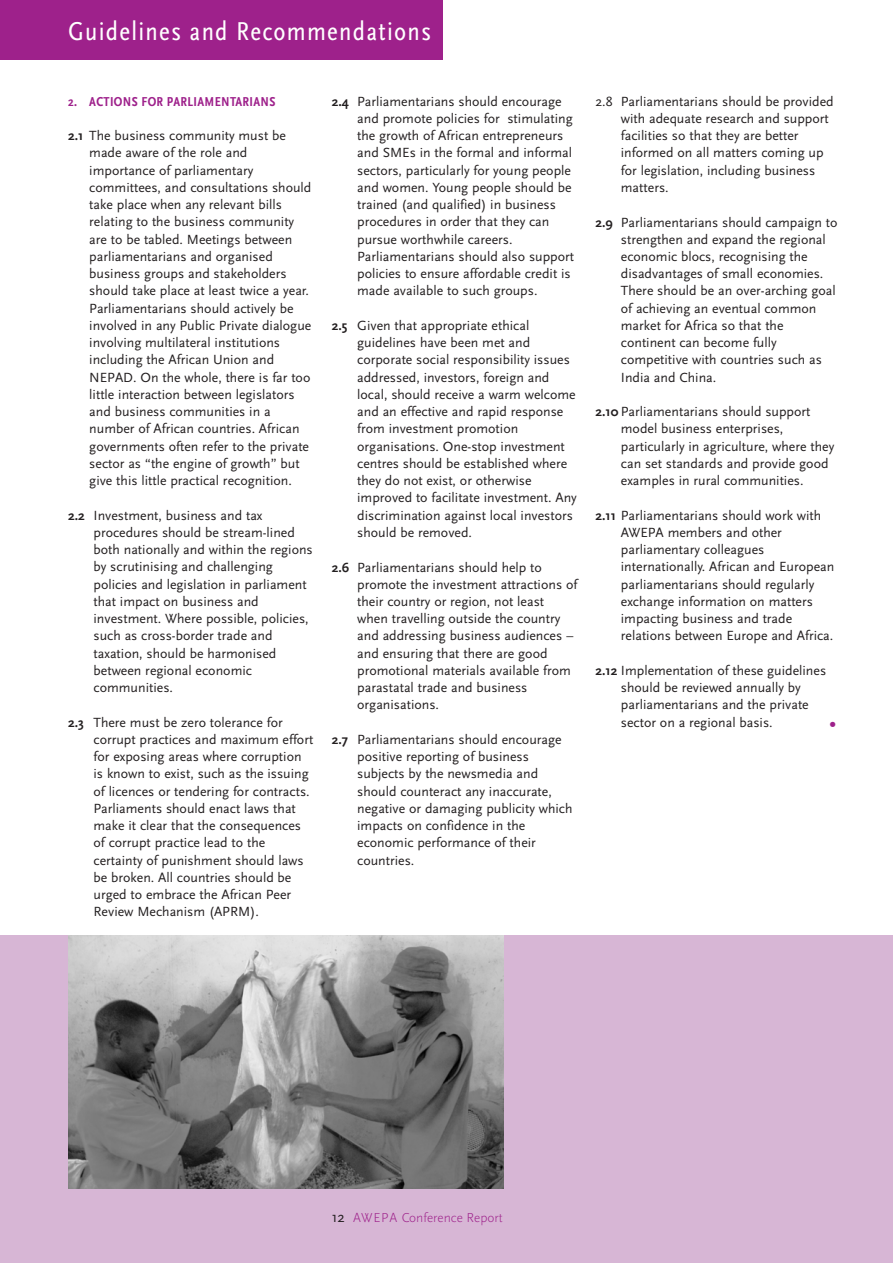
<style>
.page{position:relative;width:893px;height:1263px;background:#fff}
.page>*{position:absolute;margin:0;border:0;box-sizing:border-box;transform-origin:0 0}
.t1{font:27px "Scala Sans Regular Con";letter-spacing:.05em;color:#fff}
.t2{font:24px "Helvetica";color:#9e218b}
.t3{font:13.8px/17.2px "Scala Sans";color:#231f20}
.t4{font:13.5px "Scala Sans Bold Con";letter-spacing:.025em;color:#9e218b}
.t5{font:300 13.5px "Scala Sans";color:#9e218b}
.s1{font-weight:700;font-size:13.5px}
.s2{font-weight:400;font-size:15px;color:#231f20}
</style>
<div class="page">
<div style="left:0;top:935px;width:893px;height:328px;background:#d7b6d5"></div>
<div style="left:0;top:0;width:442px;height:60px;background:#9e218b"></div>
<img style="left:68px;top:935px;width:436px;height:253px">
<h1 class="t1" style="left:68px;top:21px;width:364px">Guidelines and Recommendations</h1>
<p class="t4" style="left:68px;top:96px;width:209px">2. ACTIONS FOR PARLIAMENTARIANS</p>
<p class="t3" style="left:89px;top:128px;width:224px;text-indent:-21px"><span class="s1">2.1</span> The business community must be made aware of the role and importance of parliamentary committees, and consultations should take place when any relevant bills relating to the business community are to be tabled. Meetings between parliamentarians and organised business groups and stakeholders should take place at least twice a year.<br>Parliamentarians should actively be involved in any Public Private dialogue involving multilateral institutions including the African Union and NEPAD. On the whole, there is far too little interaction between legislators and business communities in a number of African countries. African governments often refer to the private sector as “the engine of growth” but give this little practical recognition.</p>
<p class="t3" style="left:94px;top:507px;width:221px;text-indent:-26px"><span class="s1">2.2</span> Investment, business and tax procedures should be stream-lined both nationally and within the regions by scrutinising and challenging policies and legislation in parliament that impact on business and investment. Where possible, policies, such as cross-border trade and taxation, should be harmonised between regional economic communities.</p>
<p class="t3" style="left:94px;top:714px;width:221px;text-indent:-26px"><span class="s1">2.3</span> There must be zero tolerance for corrupt practices and maximum effort for exposing areas where corruption is known to exist, such as the issuing of licences or tendering for contracts.<br>Parliaments should enact laws that make it clear that the consequences of corrupt practice lead to the certainty of punishment should laws be broken. All countries should be urged to embrace the African Peer Review Mechanism (APRM).</p>
<p class="t3" style="left:357px;top:93px;width:218px;text-indent:-26px"><span class="s1">2.4</span> Parliamentarians should encourage and promote policies for stimulating the growth of African entrepreneurs and SMEs in the formal and informal sectors, particularly for young people and women. Young people should be trained (and qualified) in business procedures in order that they can pursue worthwhile careers.<br>Parliamentarians should also support policies to ensure affordable credit is made available to such groups.</p>
<p class="t3" style="left:357px;top:318px;width:221px;text-indent:-26px"><span class="s1">2.5</span> Given that appropriate ethical guidelines have been met and corporate social responsibility issues addressed, investors, foreign and local, should receive a warm welcome and an effective and rapid response from investment promotion organisations. One-stop investment centres should be established where they do not exist, or otherwise improved to facilitate investment. Any discrimination against local investors should be removed.</p>
<p class="t3" style="left:357px;top:559px;width:222px;text-indent:-26px"><span class="s1">2.6</span> Parliamentarians should help to promote the investment attractions of their country or region, not least when travelling outside the country and addressing business audiences – and ensuring that there are good promotional materials available from parastatal trade and business organisations.</p>
<p class="t3" style="left:357px;top:732px;width:217px;text-indent:-26px"><span class="s1">2.7</span> Parliamentarians should encourage positive reporting of business subjects by the newsmedia and should counteract any inaccurate, negative or damaging publicity which impacts on confidence in the economic performance of their countries.</p>
<p class="t3" style="left:621px;top:93px;width:214px;text-indent:-26px">2.8 Parliamentarians should be provided with adequate research and support facilities so that they are better informed on all matters coming up for legislation, including business matters.</p>
<p class="t3" style="left:621px;top:214px;width:218px;text-indent:-26px"><span class="s1">2.9</span> Parliamentarians should campaign to strengthen and expand the regional economic blocs, recognising the disadvantages of small economies.<br>There should be an over-arching goal of achieving an eventual common market for Africa so that the continent can become fully competitive with countries such as<br>India and China.</p>
<p class="t3" style="left:621px;top:404px;width:215px;text-indent:-26px"><span class="s1">2.10</span> Parliamentarians should support model business enterprises, particularly in agriculture, where they can set standards and provide good examples in rural communities.</p>
<p class="t3" style="left:621px;top:507px;width:215px;text-indent:-26px"><span class="s1">2.11</span> Parliamentarians should work with AWEPA members and other parliamentary colleagues internationally. African and European parliamentarians should regularly exchange information on matters impacting business and trade relations between Europe and Africa.</p>
<p class="t3" style="left:621px;top:663px;width:207px;text-indent:-26px"><span class="s1">2.12</span> Implementation of these guidelines should be reviewed annually by parliamentarians and the private sector on a regional basis.</p>
<h2 class="t2" style="left:827px;top:716px;width:10px">•</h2>
<p class="t5" style="left:332px;top:1212px;width:173px"><span class="s2">12</span> AWEPA Conference Report</p>
</div>
